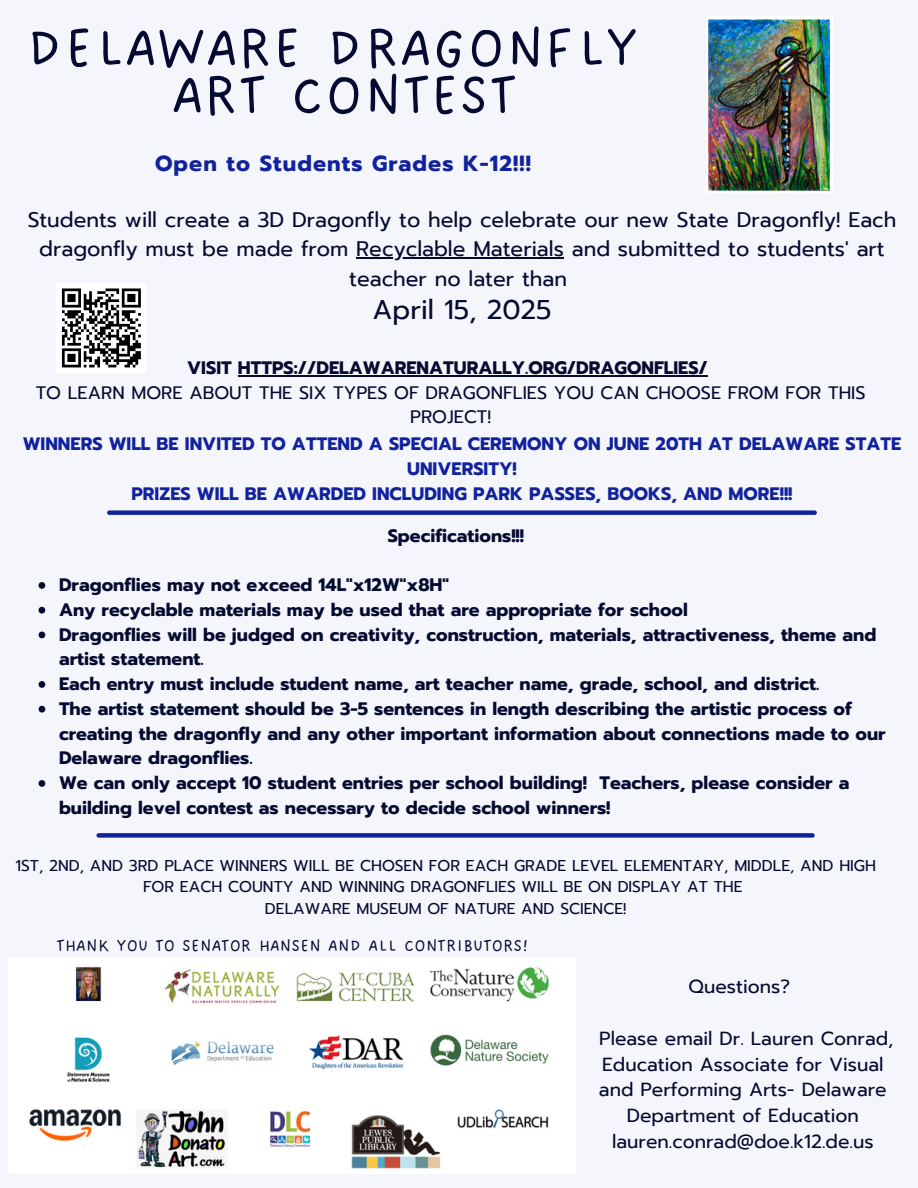
<style>
.page{position:relative;width:918px;height:1188px;background:#f4f6fc}
.page>*{position:absolute;margin:0;border:0;box-sizing:border-box;transform-origin:0 0}
.t1{font:60px/47.2px "DO Sans Regular Alt";color:#050a30;text-align:center}
.t2{font:27px "Prompt";color:#050a30}
.t3{font:700 21.9px "Prompt";letter-spacing:.05em;color:#12229d}
.t4{font:21px/29.2px "Prompt";color:#050a30;text-align:center}
.t5{font:18.9px/25.8px "Prompt";color:#050a30;text-align:center}
.t6{font:700 18px/24.8px "Prompt";color:#050a30}
.t7{font:700 18px/24.8px "Prompt";color:#12229d;text-align:center}
.t8{font:18px/24.8px "Prompt";color:#050a30;text-align:center}
.t9{font:18px "DO Sans Regular Alt";color:#050a30}
.t10{font:15.6px/21.3px "Prompt";color:#050a30;text-align:center}
.s1{font-weight:700}
</style>
<div class="page">
<img style="left:9px;top:958px;width:567px;height:216px">
<svg style="left:39px;top:582px;width:6px;height:7px"></svg>
<svg style="left:39px;top:607px;width:6px;height:7px"></svg>
<svg style="left:39px;top:632px;width:6px;height:6px"></svg>
<svg style="left:39px;top:681px;width:6px;height:7px"></svg>
<svg style="left:39px;top:706px;width:6px;height:7px"></svg>
<svg style="left:39px;top:780px;width:6px;height:7px"></svg>
<div style="left:107px;top:510px;width:710px;height:5px;background:#12229d;border-radius:2px"></div>
<div style="left:96px;top:833px;width:719px;height:5px;background:#12229d;border-radius:2px"></div>
<img style="left:707px;top:17px;width:126px;height:175px">
<hr style="left:356px;top:258px;width:208px;height:1px;background:#050a30">
<hr style="left:238px;top:375px;width:470px;height:1px;background:#050a30">
<div style="left:56px;top:283px;width:90px;height:90px;background:#fff"></div>
<svg style="left:61px;top:288px;width:80px;height:80px"></svg>
<p class="t1" style="left:26px;top:27px;width:615px">DELAWARE DRAGONFLY<br>ART CONTEST</p>
<h6 class="t3" style="left:155px;top:147px;width:377px">Open to Students Grades K-12!!!</h6>
<p class="t4" style="left:28px;top:206px;width:870px">Students will create a 3D Dragonfly to help celebrate our new State Dragonfly! Each dragonfly must be made from Recyclable Materials and submitted to students' art</p>
<p class="t4" style="left:349px;top:264px;width:219px">teacher no later than</p>
<p class="t2" style="left:372px;top:290px;width:181px">April 15, 2025</p>
<p class="t8" style="left:36px;top:356px;width:831px"><span class="s1">VISIT HTTPS://DELAWARENATURALLY.ORG/DRAGONFLIES/<br></span>TO LEARN MORE ABOUT THE SIX TYPES OF DRAGONFLIES YOU CAN CHOOSE FROM FOR THIS<br>PROJECT!</p>
<h5 class="t7" style="left:23px;top:432px;width:880px">WINNERS WILL BE INVITED TO ATTEND A SPECIAL CEREMONY ON JUNE 20TH AT DELAWARE STATE<br>UNIVERSITY!<br>PRIZES WILL BE AWARDED INCLUDING PARK PASSES, BOOKS, AND MORE!!!</h5>
<h1 class="t6" style="left:388px;top:523px;width:138px">Specifications!!!</h1>
<p class="t6" style="left:59px;top:573px;width:391px">Dragonflies may not exceed 14L"x12W"x8H"</p>
<h2 class="t6" style="left:59px;top:597px;width:630px">Any recyclable materials may be used that are appropriate for school</h2>
<h3 class="t6" style="left:59px;top:622px;width:819px">Dragonflies will be judged on creativity, construction, materials, attractiveness, theme and artist statement.</h3>
<p class="t6" style="left:59px;top:672px;width:762px">Each entry must include student name, art teacher name, grade, school, and district.</p>
<h5 class="t6" style="left:59px;top:696px;width:828px">The artist statement should be 3-5 sentences in length describing the artistic process of creating the dragonfly and any other important information about connections made to our<br>Delaware dragonflies.</h5>
<h4 class="t6" style="left:59px;top:771px;width:792px">We can only accept 10 student entries per school building! Teachers, please consider a building level contest as necessary to decide school winners!</h4>
<p class="t10" style="left:15px;top:855px;width:862px">1ST, 2ND, AND 3RD PLACE WINNERS WILL BE CHOSEN FOR EACH GRADE LEVEL ELEMENTARY, MIDDLE, AND HIGH<br>FOR EACH COUNTY AND WINNING DRAGONFLIES WILL BE ON DISPLAY AT THE</p>
<p class="t10" style="left:265px;top:898px;width:363px">DELAWARE MUSEUM OF NATURE AND SCIENCE!</p>
<p class="t9" style="left:56px;top:935px;width:473px">THANK YOU TO SENATOR HANSEN AND ALL CONTRIBUTORS!</p>
<p class="t5" style="left:689px;top:974px;width:103px">Questions?</p>
<p class="t5" style="left:599px;top:1026px;width:296px">Please email Dr. Lauren Conrad,<br>Education Associate for Visual and Performing Arts- Delaware<br>Department of Education</p>
<p class="t5" style="left:612px;top:1129px;width:263px">lauren.conrad@doe.k12.de.us</p>
</div>
